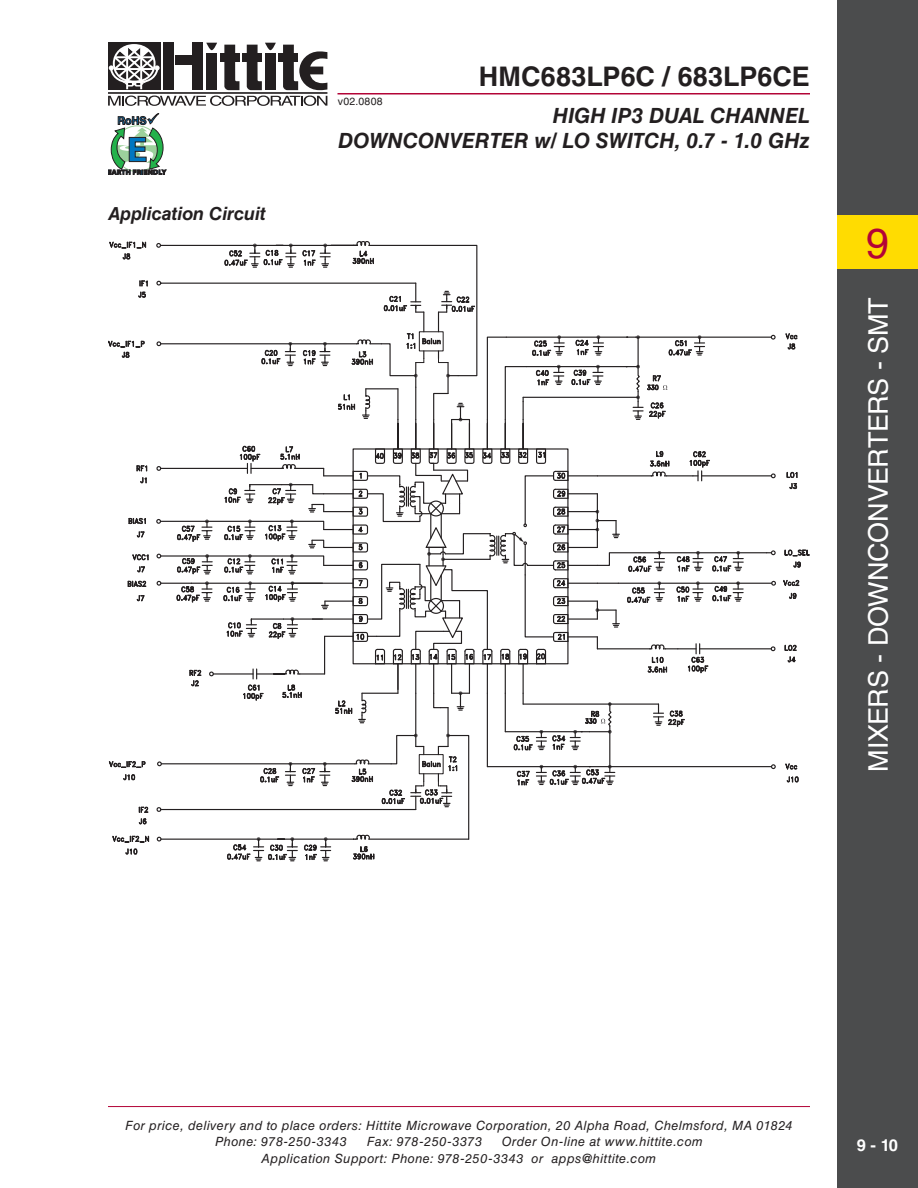
<style>
.page{position:relative;width:918px;height:1188px;background:#fff}
.page>*{position:absolute;margin:0;border:0;box-sizing:border-box;transform-origin:0 0}
.t1{font:42px "Helvetica LT Std";color:#b30437}
.t2{font:27px "Helvetica LT Std";letter-spacing:-.01em;color:#fff}
.t3{font:700 27px "Helvetica LT Std";letter-spacing:.005em;color:#231f20}
.t4{font:italic 700 21px/25.2px "Helvetica LT Std";letter-spacing:-.005em;color:#231f20;text-align:right}
.t5{font:italic 700 18px "Helvetica LT Std";letter-spacing:-.005em;color:#231f20}
.t6{font:700 16.5px "Helvetica LT Std";color:#fff}
.t7{font:italic 12.75px/16.5px "Helvetica LT Std";letter-spacing:.035em;color:#231f20}
.t8{font:10.5px "Helvetica LT Std";letter-spacing:.025em;color:#231f20}
</style>
<div class="page">
<div style="left:837px;top:0;width:81px;height:1188px;background:#4b4c4d"></div>
<div style="left:837px;top:215px;width:81px;height:54px;background:#ffdc01"></div>
<hr style="left:108px;top:1106px;width:702px;height:1px;background:#b30437">
<div style="left:108px;top:43px;width:52px;height:47px;background:#231f20"></div>
<hr style="left:126px;top:46px;width:2px;height:43px;background:#fff">
<hr style="left:140px;top:46px;width:2px;height:43px;background:#fff">
<svg style="left:109px;top:44px;width:50px;height:43px"></svg>
<hr style="left:108px;top:92px;width:219px;height:2px;background:#231f20">
<div style="left:192px;top:43px;width:11px;height:47px;background:#231f20"></div>
<div style="left:163px;top:43px;width:11px;height:47px;background:#231f20"></div>
<div style="left:176px;top:55px;width:18px;height:9px;background:#231f20"></div>
<svg style="left:206px;top:43px;width:11px;height:7px"></svg>
<div style="left:206px;top:53px;width:11px;height:37px;background:#231f20"></div>
<svg style="left:224px;top:45px;width:15px;height:45px"></svg>
<svg style="left:108px;top:96px;width:219px;height:10px"></svg>
<div style="left:220px;top:53px;width:19px;height:9px;background:#231f20"></div>
<svg style="left:247px;top:43px;width:29px;height:47px"></svg>
<div style="left:242px;top:53px;width:20px;height:9px;background:#231f20"></div>
<svg style="left:283px;top:45px;width:44px;height:45px"></svg>
<div style="left:279px;top:53px;width:19px;height:9px;background:#231f20"></div>
<hr style="left:338px;top:93px;width:472px;height:1px;background:#b30437">
<svg style="left:108px;top:113px;width:58px;height:62px"></svg>
<hr style="left:700px;top:648px;width:71px;height:1px;background:#231f20">
<svg style="left:770px;top:646px;width:6px;height:6px"></svg>
<hr style="left:737px;top:583px;width:35px;height:1px;background:#231f20">
<hr style="left:737px;top:552px;width:30px;height:1px;background:#231f20">
<hr style="left:702px;top:475px;width:69px;height:1px;background:#231f20">
<svg style="left:770px;top:473px;width:6px;height:6px"></svg>
<svg style="left:767px;top:550px;width:9px;height:6px"></svg>
<hr style="left:610px;top:766px;width:162px;height:1px;background:#231f20">
<svg style="left:770px;top:764px;width:6px;height:6px"></svg>
<svg style="left:127px;top:580px;width:20px;height:7px"></svg>
<hr style="left:638px;top:337px;width:133px;height:1px;background:#231f20">
<svg style="left:770px;top:334px;width:6px;height:6px"></svg>
<svg style="left:109px;top:241px;width:38px;height:19px"></svg>
<svg style="left:108px;top:340px;width:37px;height:18px"></svg>
<svg style="left:138px;top:280px;width:10px;height:18px"></svg>
<svg style="left:136px;top:465px;width:12px;height:19px"></svg>
<svg style="left:128px;top:517px;width:18px;height:21px"></svg>
<svg style="left:132px;top:554px;width:17px;height:19px"></svg>
<svg style="left:136px;top:595px;width:9px;height:7px"></svg>
<svg style="left:138px;top:806px;width:11px;height:19px"></svg>
<svg style="left:108px;top:761px;width:38px;height:20px"></svg>
<svg style="left:112px;top:835px;width:38px;height:20px"></svg>
<svg style="left:785px;top:763px;width:14px;height:20px"></svg>
<svg style="left:784px;top:644px;width:13px;height:19px"></svg>
<svg style="left:786px;top:471px;width:12px;height:19px"></svg>
<svg style="left:771px;top:579px;width:29px;height:20px"></svg>
<svg style="left:784px;top:549px;width:26px;height:19px"></svg>
<svg style="left:785px;top:333px;width:13px;height:17px"></svg>
<svg style="left:156px;top:241px;width:587px;height:620px"></svg>
<h3 class="t5" style="left:108px;top:203px;width:159px">Application Circuit</h3>
<h2 class="t3" style="left:479px;top:60px;width:333px">HMC683LP6C / 683LP6CE</h2>
<p class="t8" style="left:338px;top:95px;width:46px">v02.0808</p>
<h3 class="t4" style="left:338px;top:103px;width:473px">HIGH IP3 DUAL CHANNEL<br>DOWNCONVERTER w/ LO SWITCH, 0.7 - 1.0 GHz</h3>
<h1 class="t1" style="left:866px;top:219px;width:25px">9</h1>
<h2 class="t2" style="left:863px;top:772px;width:474px;rotate:-90deg">mixers - Downconverters - SMT</h2>
<p class="t7" style="left:215px;top:1117px;width:579px;text-indent:-90px">For price, delivery and to place orders: Hittite Microwave Corporation, 20 Alpha Road, Chelmsford, MA 01824<br>Phone: 978-250-3343</p>
<p class="t7" style="left:262px;top:1133px;width:443px;text-indent:240px">Order On-line at www.hittite.com<br>Application Support: Phone: 978-250-3343 or apps@hittite.com</p>
<p class="t7" style="left:367px;top:1133px;width:117px">Fax: 978-250-3373</p>
<p class="t6" style="left:857px;top:1135px;width:43px">9 - 10</p>
</div>
